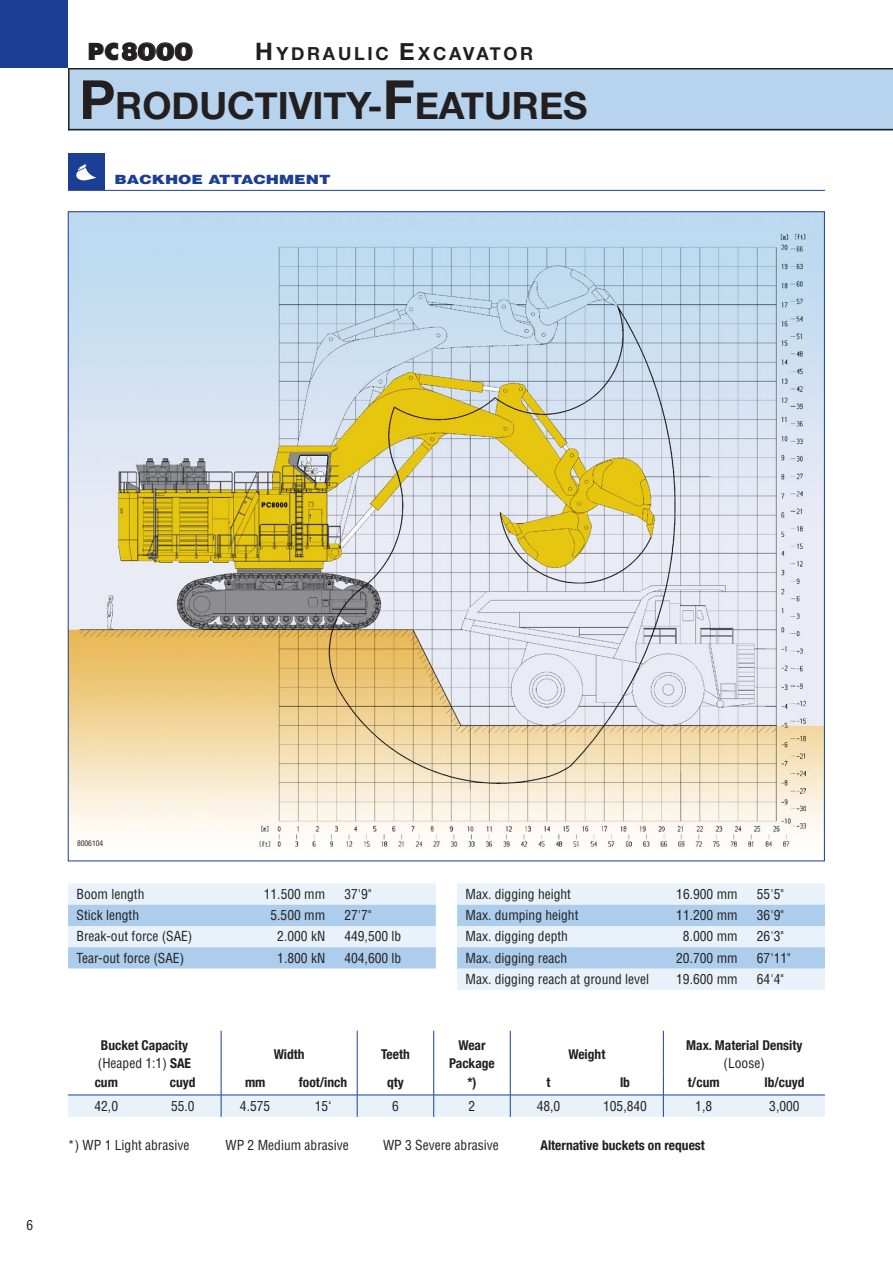
<style>
.page{position:relative;width:893px;height:1263px;background:#fff}
.page>*{position:absolute;margin:0;border:0;box-sizing:border-box;transform-origin:0 0}
.t1{font:700 37.5px "Helvetica Neue";color:#231f20}
.t2{font:900 24px "Helvetica LT";color:#231f20}
.t3{font:700 18px "Helvetica Neue";letter-spacing:.15em;color:#231f20}
.t4{font:condensed 13.5px "Helvetica LT Std";color:#231f20}
.t5{font:700 condensed 13.5px/18px "Helvetica Neue";color:#231f20;text-align:center}
.t6{font:900 12.75px "Helvetica LT";color:#1b3f94;scale:1.25 1}
.t7{font:condensed 7.5px "Helvetica LT Std";color:#231f20}
.s1{font-family:"Futura Com";font-weight:800;font-size:22.8px}
.s2{font-size:24px}
.s3{font-size:54px}
.s4{font-family:"Helvetica Neue";font-weight:700}
</style>
<div class="page">
<div style="left:0;top:0;width:68px;height:68px;background:#1b3f94"></div>
<div style="left:68px;top:68px;width:825px;height:62px;background:#b7d3ed"></div>
<hr style="left:68px;top:68px;width:825px;height:1px;background:#231f20">
<hr style="left:68px;top:68px;width:2px;height:62px;background:#231f20">
<hr style="left:68px;top:129px;width:825px;height:1px;background:#231f20">
<svg style="left:122px;top:42px;width:71px;height:19px"></svg>
<hr style="left:68px;top:190px;width:757px;height:1px;background:#1b3f94">
<div style="left:68px;top:153px;width:37px;height:37px;background:#1b3f94"></div>
<svg style="left:76px;top:164px;width:21px;height:17px"></svg>
<img style="left:70px;top:214px;width:753px;height:636px">
<svg style="left:68px;top:883px;width:368px;height:85px"></svg>
<svg style="left:457px;top:883px;width:368px;height:107px"></svg>
<hr style="left:221px;top:1031px;width:1px;height:43px;background:#1b3f94">
<hr style="left:357px;top:1031px;width:1px;height:43px;background:#1b3f94">
<hr style="left:433px;top:1031px;width:1px;height:43px;background:#1b3f94">
<hr style="left:510px;top:1031px;width:1px;height:43px;background:#1b3f94">
<hr style="left:663px;top:1031px;width:1px;height:43px;background:#1b3f94">
<svg style="left:68px;top:1074px;width:757px;height:43px"></svg>
<h2 class="t2" style="left:87px;top:36px;width:107px"><span class="s1">PC</span>8000</h2>
<h3 class="t3" style="left:255px;top:43px;width:280px"><span class="s2">H</span>YDRAULIC <span class="s2">E</span>XCAVATOR</h3>
<h1 class="t1" style="left:79px;top:82px;width:510px"><span class="s3">P</span>RODUCTIVITY-<span class="s3">F</span>EATURES</h1>
<p class="t6" style="left:115px;top:171px;width:174px">BACKHOE ATTACHMENT</p>
<p class="t4" style="left:27px;top:1217px;width:8px">6</p>
<p class="t7" style="left:77px;top:838px;width:28px">8006104</p>
<p class="t4" style="left:77px;top:885px;width:69px">Boom length</p>
<p class="t4" style="left:264px;top:885px;width:63px">11.500 mm</p>
<p class="t4" style="left:344px;top:885px;width:28px">37'9"</p>
<p class="t4" style="left:77px;top:907px;width:64px">Stick length</p>
<p class="t4" style="left:271px;top:907px;width:56px">5.500 mm</p>
<p class="t4" style="left:344px;top:907px;width:28px">27'7"</p>
<p class="t4" style="left:77px;top:928px;width:117px">Break-out force (SAE)</p>
<p class="t4" style="left:277px;top:928px;width:49px">2.000 kN</p>
<p class="t4" style="left:344px;top:928px;width:58px">449,500 lb</p>
<p class="t4" style="left:76px;top:949px;width:109px">Tear-out force (SAE)</p>
<p class="t4" style="left:277px;top:949px;width:49px">1.800 kN</p>
<p class="t4" style="left:344px;top:949px;width:58px">404,600 lb</p>
<p class="t4" style="left:466px;top:885px;width:107px">Max. digging height</p>
<p class="t4" style="left:676px;top:885px;width:63px">16.900 mm</p>
<p class="t4" style="left:757px;top:885px;width:28px">55'5"</p>
<p class="t4" style="left:466px;top:907px;width:114px">Max. dumping height</p>
<p class="t4" style="left:676px;top:907px;width:63px">11.200 mm</p>
<p class="t4" style="left:757px;top:907px;width:28px">36'9"</p>
<p class="t4" style="left:466px;top:928px;width:104px">Max. digging depth</p>
<p class="t4" style="left:683px;top:928px;width:56px">8.000 mm</p>
<p class="t4" style="left:757px;top:928px;width:28px">26'3"</p>
<p class="t4" style="left:466px;top:949px;width:103px">Max. digging reach</p>
<p class="t4" style="left:676px;top:949px;width:63px">20.700 mm</p>
<p class="t4" style="left:757px;top:949px;width:35px">67'11"</p>
<p class="t4" style="left:466px;top:971px;width:185px">Max. digging reach at ground level</p>
<p class="t4" style="left:676px;top:971px;width:63px">19.600 mm</p>
<p class="t4" style="left:757px;top:971px;width:29px">64'4"</p>
<p class="t5" style="left:101px;top:1036px;width:89px">Bucket Capacity</p>
<p class="t4" style="left:98px;top:1054px;width:95px">(Heaped 1:1) <span class="s4">SAE</span></p>
<p class="t5" style="left:274px;top:1045px;width:32px">Width</p>
<p class="t5" style="left:381px;top:1045px;width:30px">Teeth</p>
<p class="t5" style="left:449px;top:1036px;width:47px">Wear<br>Package</p>
<p class="t5" style="left:568px;top:1045px;width:39px">Weight</p>
<p class="t5" style="left:686px;top:1036px;width:118px">Max. Material Density</p>
<p class="t4" style="left:724px;top:1054px;width:43px">(Loose)</p>
<p class="t5" style="left:95px;top:1073px;width:25px">cum</p>
<p class="t5" style="left:170px;top:1073px;width:27px">cuyd</p>
<p class="t5" style="left:245px;top:1073px;width:22px">mm</p>
<p class="t5" style="left:299px;top:1073px;width:50px">foot/inch</p>
<p class="t5" style="left:387px;top:1073px;width:18px">qty</p>
<p class="t5" style="left:467px;top:1073px;width:11px">*)</p>
<p class="t5" style="left:547px;top:1073px;width:5px">t</p>
<p class="t5" style="left:620px;top:1073px;width:11px">lb</p>
<p class="t5" style="left:688px;top:1073px;width:33px">t/cum</p>
<p class="t5" style="left:764px;top:1073px;width:42px">lb/cuyd</p>
<p class="t4" style="left:94px;top:1097px;width:25px">42,0</p>
<p class="t4" style="left:171px;top:1097px;width:25px">55.0</p>
<p class="t4" style="left:240px;top:1097px;width:32px">4.575</p>
<p class="t4" style="left:315px;top:1097px;width:18px">15‘</p>
<p class="t4" style="left:392px;top:1097px;width:8px">6</p>
<p class="t4" style="left:469px;top:1097px;width:8px">2</p>
<p class="t4" style="left:537px;top:1097px;width:25px">48,0</p>
<p class="t4" style="left:603px;top:1097px;width:45px">105,840</p>
<p class="t4" style="left:695px;top:1097px;width:18px">1,8</p>
<p class="t4" style="left:769px;top:1097px;width:32px">3,000</p>
<p class="t4" style="left:68px;top:1137px;width:123px">*) WP 1 Light abrasive</p>
<p class="t4" style="left:225px;top:1137px;width:125px">WP 2 Medium abrasive</p>
<p class="t4" style="left:383px;top:1137px;width:117px">WP 3 Severe abrasive</p>
<p class="t5" style="left:540px;top:1136px;width:166px">Alternative buckets on request</p>
</div>
